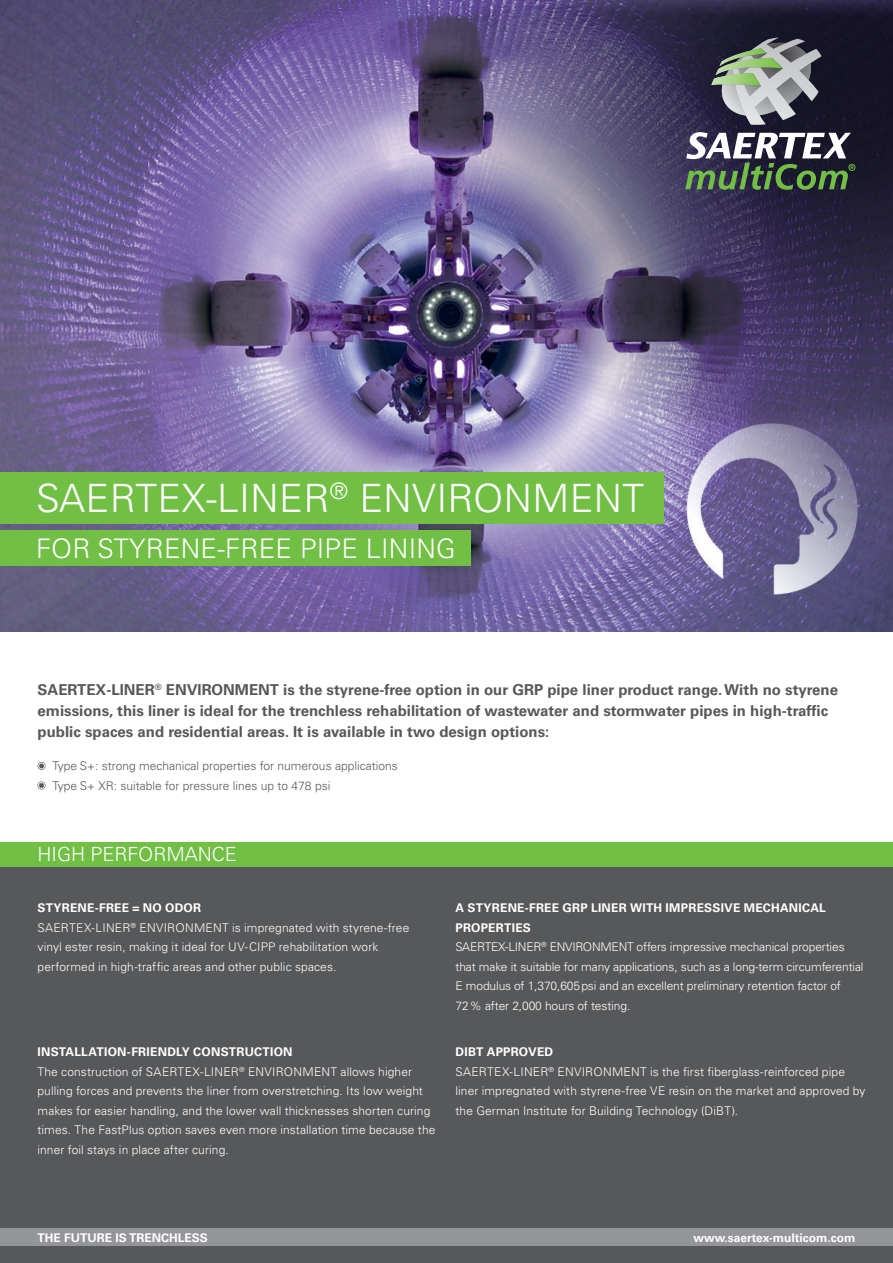
<style>
.page{position:relative;width:893px;height:1263px;background:#fff}
.page>*{position:absolute;margin:0;border:0;box-sizing:border-box;transform-origin:0 0}
.t1{font:300 39px "Univers LT Pro 45";letter-spacing:.01em;color:#fff}
.t2{font:300 27px "Univers LT Pro 45";letter-spacing:.01em;color:#fff}
.t3{font:300 19.5px "Univers LT Pro 45";color:#fff}
.t4{font:700 15px/21px "Univers LT Pro 65";color:#57585a}
.t5{font:300 12px/19.5px "Univers LT Pro 45";letter-spacing:.005em;color:#fff}
.t6{font:700 12px/19.5px "Univers LT Pro 65";letter-spacing:.015em;color:#fff}
.t7{font:300 12px/19.5px "Univers LT Pro 45";color:#57585a}
</style>
<div class="page">
<div style="left:0;top:866px;width:893px;height:397px;background:#57585a"></div>
<img style="left:0;top:0;width:893px;height:631px">
<svg style="left:452px;top:0;width:441px;height:430px;background:#564f72"></svg>
<div style="left:0;top:1229px;width:893px;height:17px;background:#939598"></div>
<div style="left:0;top:842px;width:893px;height:24px;background:#71bf44"></div>
<div style="left:0;top:472px;width:664px;height:52px;background:#71bf44"></div>
<div style="left:0;top:530px;width:470px;height:36px;background:#71bf44"></div>
<svg style="left:38px;top:762px;width:8px;height:8px"></svg>
<svg style="left:38px;top:781px;width:8px;height:8px"></svg>
<svg style="left:685px;top:132px;width:170px;height:58px"></svg>
<svg style="left:711px;top:38px;width:110px;height:87px;background:#787d7d"></svg>
<h1 class="t1" style="left:36px;top:474px;width:610px">SAERTEX-LINER<sup>®</sup> ENVIRONMENT</h1>
<h2 class="t2" style="left:36px;top:531px;width:421px">FOR STYRENE-FREE PIPE LINING</h2>
<p class="t4" style="left:38px;top:679px;width:802px">SAERTEX-LINER<sup>®</sup> ENVIRONMENT is the styrene-free option in our GRP pipe liner product range. With no styrene emissions, this liner is ideal for the trenchless rehabilitation of wastewater and stormwater pipes in high-traffic public spaces and residential areas. It is available in two design options:</p>
<p class="t7" style="left:52px;top:756px;width:347px">Type S+: strong mechanical properties for numerous applications<br>Type S+ XR: suitable for pressure lines up to 478 psi</p>
<h3 class="t3" style="left:38px;top:842px;width:201px">HIGH PERFORMANCE</h3>
<p class="t6" style="left:38px;top:898px;width:165px">STYRENE-FREE = NO ODOR</p>
<p class="t5" style="left:38px;top:918px;width:373px">SAERTEX-LINER<sup>®</sup> ENVIRONMENT is impregnated with styrene-free vinyl ester resin, making it ideal for UV-CIPP rehabilitation work performed in high-traffic areas and other public spaces.</p>
<p class="t6" style="left:38px;top:1042px;width:257px">INSTALLATION-FRIENDLY CONSTRUCTION</p>
<p class="t5" style="left:38px;top:1062px;width:399px">The construction of SAERTEX-LINER<sup>®</sup> ENVIRONMENT allows higher pulling forces and prevents the liner from overstretching. Its low weight makes for easier handling, and the lower wall thicknesses shorten curing times. The FastPlus option saves even more installation time because the inner foil stays in place after curing.</p>
<p class="t6" style="left:455px;top:898px;width:372px">A STYRENE-FREE GRP LINER WITH IMPRESSIVE MECHANICAL<br>PROPERTIES</p>
<p class="t5" style="left:455px;top:937px;width:410px">SAERTEX-LINER<sup>®</sup> ENVIRONMENT offers impressive mechanical properties that make it suitable for many applications, such as a long-term circumferential E modulus of 1,370,605psi and an excellent preliminary retention factor of 72% after 2,000 hours of testing.</p>
<p class="t6" style="left:455px;top:1042px;width:99px">DIBT APPROVED</p>
<p class="t5" style="left:455px;top:1062px;width:412px">SAERTEX-LINER<sup>®</sup> ENVIRONMENT is the first fiberglass-reinforced pipe liner impregnated with styrene-free VE resin on the market and approved by the German Institute for Building Technology (DiBT).</p>
<p class="t6" style="left:37px;top:1228px;width:172px">THE FUTURE IS TRENCHLESS</p>
<p class="t6" style="left:694px;top:1228px;width:163px">www.saertex-multicom.com</p>
</div>
